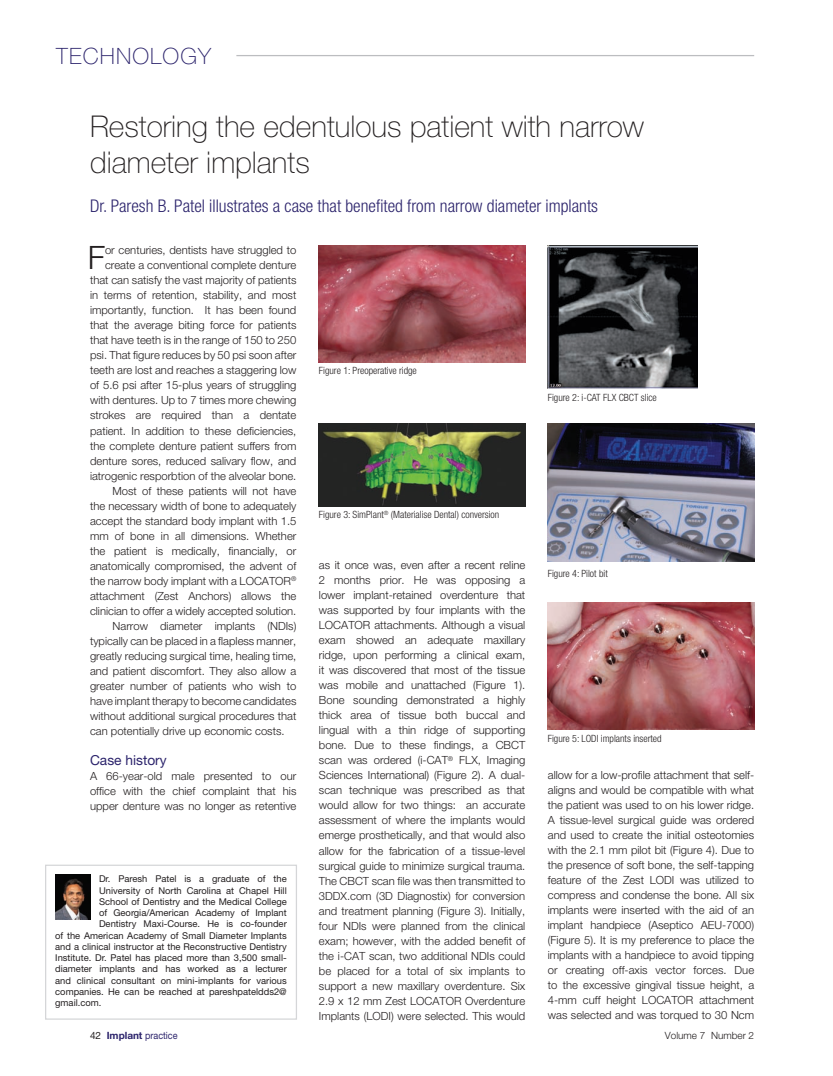
<style>
.page{position:relative;width:833px;height:1076px;background:#fff}
.page>*{position:absolute;margin:0;border:0;box-sizing:border-box;transform-origin:0 0}
.t1{font:300 32.25px "Helvetica Neue";color:#231f20}
.t2{font:100 30px/36px "Helvetica Neue";color:#231f20}
.t3{font:100 22.5px "Helvetica Neue";letter-spacing:.05em;color:#2c246c}
.t4{font:300 condensed 17.5px "Helvetica Neue";color:#2c246c}
.t5{font:13.75px "Helvetica Neue";color:#2c246c}
.t6{font:300 11.25px/15px "Helvetica Neue";color:#231f20;text-align:justify}
.t7{font:300 condensed 10px "Helvetica Neue";color:#231f20}
.t8{font:10px "Helvetica Neue";color:#2c246c;scale:.9 1}
.t9{font:300 10px "Helvetica Neue";color:#231f20}
.t10{font:9.38px "Helvetica Neue";color:#231f20}
.s1{color:#231f20}
.s2{font-weight:700}
</style>
<div class="page">
<hr style="left:236px;top:55px;width:518px;height:1px;background:#bcbdc0">
<img style="left:319px;top:245px;width:206px;height:117px">
<div style="left:45px;top:864px;width:252px;height:155px;border:1px solid #d5d6d8"></div>
<img style="left:548px;top:245px;width:150px;height:144px">
<img style="left:319px;top:424px;width:206px;height:82px">
<img style="left:548px;top:424px;width:206px;height:137px">
<img style="left:548px;top:602px;width:206px;height:127px">
<img style="left:55px;top:874px;width:35px;height:45px">
<p class="t3" style="left:56px;top:43px;width:156px">TECHNOLOGY</p>
<p class="t2" style="left:90px;top:108px;width:555px">Restoring the edentulous patient with narrow diameter implants</p>
<p class="t4" style="left:90px;top:195px;width:509px">Dr. Paresh B. Patel illustrates a case that benefited from narrow diameter implants</p>
<p class="t1" style="left:88px;top:238px;width:19px">F</p>
<p class="t6" style="left:105px;top:243px;width:193px">or centuries, dentists have struggled to</p>
<p class="t6" style="left:105px;top:258px;width:193px">create a conventional complete denture</p>
<p class="t6" style="left:90px;top:273px;width:208px">that can satisfy the vast majority of patients</p>
<p class="t6" style="left:90px;top:288px;width:208px">in terms of retention, stability, and most</p>
<p class="t6" style="left:90px;top:303px;width:208px">importantly, function. It has been found</p>
<p class="t6" style="left:90px;top:318px;width:208px">that the average biting force for patients</p>
<p class="t6" style="left:90px;top:333px;width:208px">that have teeth is in the range of 150 to 250</p>
<p class="t6" style="left:90px;top:348px;width:208px">psi. That figure reduces by 50 psi soon after</p>
<p class="t6" style="left:90px;top:363px;width:208px">teeth are lost and reaches a staggering low</p>
<p class="t6" style="left:90px;top:378px;width:208px">of 5.6 psi after 15-plus years of struggling</p>
<p class="t6" style="left:90px;top:393px;width:208px">with dentures. Up to 7 times more chewing</p>
<p class="t6" style="left:90px;top:408px;width:208px">strokes are required than a dentate</p>
<p class="t6" style="left:90px;top:423px;width:208px">patient. In addition to these deficiencies,</p>
<p class="t6" style="left:90px;top:438px;width:208px">the complete denture patient suffers from</p>
<p class="t6" style="left:90px;top:453px;width:208px">denture sores, reduced salivary flow, and</p>
<p class="t6" style="left:90px;top:468px;width:208px">iatrogenic resporbtion of the alveolar bone.</p>
<p class="t6" style="left:113px;top:483px;width:185px">Most of these patients will not have</p>
<p class="t6" style="left:90px;top:498px;width:208px">the necessary width of bone to adequately</p>
<p class="t6" style="left:90px;top:513px;width:208px">accept the standard body implant with 1.5</p>
<p class="t6" style="left:90px;top:528px;width:208px">mm of bone in all dimensions. Whether</p>
<p class="t6" style="left:90px;top:543px;width:208px">the patient is medically, financially, or</p>
<p class="t6" style="left:90px;top:558px;width:208px">anatomically compromised, the advent of</p>
<p class="t6" style="left:90px;top:573px;width:208px">the narrow body implant with a LOCATOR<sup>®</sup></p>
<p class="t6" style="left:90px;top:588px;width:208px">attachment (Zest Anchors) allows the</p>
<p class="t6" style="left:90px;top:603px;width:208px">clinician to offer a widely accepted solution.</p>
<p class="t6" style="left:113px;top:618px;width:185px">Narrow diameter implants (NDIs)</p>
<p class="t6" style="left:90px;top:633px;width:208px">typically can be placed in a flapless manner,</p>
<p class="t6" style="left:90px;top:648px;width:208px">greatly reducing surgical time, healing time,</p>
<p class="t6" style="left:90px;top:663px;width:208px">and patient discomfort. They also allow a</p>
<p class="t6" style="left:90px;top:678px;width:208px">greater number of patients who wish to</p>
<p class="t6" style="left:90px;top:693px;width:208px">have implant therapy to become candidates</p>
<p class="t6" style="left:90px;top:708px;width:208px">without additional surgical procedures that</p>
<p class="t6" style="left:90px;top:723px;width:196px">can potentially drive up economic costs.</p>
<p class="t5" style="left:90px;top:751px;width:78px">Case history</p>
<p class="t6" style="left:90px;top:768px;width:208px">A 66-year-old male presented to our office with the chief complaint that his upper denture was no longer as retentive</p>
<p class="t10" style="left:99px;top:873px;width:189px">Dr. Paresh Patel is a graduate of the</p>
<p class="t10" style="left:99px;top:884px;width:189px">University of North Carolina at Chapel Hill</p>
<p class="t10" style="left:99px;top:895px;width:189px">School of Dentistry and the Medical College</p>
<p class="t10" style="left:99px;top:907px;width:189px">of Georgia/American Academy of Implant</p>
<p class="t10" style="left:99px;top:918px;width:189px">Dentistry Maxi-Course. He is co-founder</p>
<p class="t10" style="left:55px;top:929px;width:233px">of the American Academy of Small Diameter Implants</p>
<p class="t10" style="left:55px;top:940px;width:233px">and a clinical instructor at the Reconstructive Dentistry</p>
<p class="t10" style="left:55px;top:952px;width:233px">Institute. Dr. Patel has placed more than 3,500 small-</p>
<p class="t10" style="left:55px;top:963px;width:233px">diameter implants and has worked as a lecturer</p>
<p class="t10" style="left:55px;top:974px;width:233px">and clinical consultant on mini-implants for various</p>
<p class="t10" style="left:55px;top:985px;width:233px">companies. He can be reached at pareshpateldds2@</p>
<p class="t10" style="left:55px;top:997px;width:48px">gmail.com.</p>
<p class="t7" style="left:319px;top:365px;width:99px">Figure 1: Preoperative ridge</p>
<p class="t7" style="left:548px;top:392px;width:110px">Figure 2: i-CAT FLX CBCT slice</p>
<p class="t7" style="left:319px;top:509px;width:182px">Figure 3: SimPlant<sup>®</sup> (Materialise Dental) conversion</p>
<p class="t6" style="left:319px;top:557px;width:208px">as it once was, even after a recent reline 2 months prior. He was opposing a lower implant-retained overdenture that was supported by four implants with the LOCATOR attachments. Although a visual exam showed an adequate maxillary ridge, upon performing a clinical exam, it was discovered that most of the tissue was mobile and unattached (Figure 1).<br>Bone sounding demonstrated a highly thick area of tissue both buccal and lingual with a thin ridge of supporting bone. Due to these findings, a CBCT scan was ordered (i-CAT<sup>®</sup> FLX, Imaging Sciences International) (Figure 2). A dual&shy;scan technique was prescribed as that would allow for two things: an accurate assessment of where the implants would emerge prosthetically, and that would also allow for the fabrication of a tissue-level surgical guide to minimize surgical trauma.<br>The CBCT scan file was then transmitted to 3DDX.com (3D Diagnostix) for conversion and treatment planning (Figure 3). Initially, four NDIs were planned from the clinical exam; however, with the added benefit of the i-CAT scan, two additional NDIs could be placed for a total of six implants to support a new maxillary overdenture. Six 2.9 x 12 mm Zest LOCATOR Overdenture Implants (LODI) were selected. This would</p>
<p class="t7" style="left:548px;top:568px;width:61px">Figure 4: Pilot bit</p>
<p class="t7" style="left:548px;top:732px;width:115px">Figure 5: LODI implants inserted</p>
<p class="t6" style="left:547px;top:767px;width:208px">allow for a low-profile attachment that self&shy;aligns and would be compatible with what the patient was used to on his lower ridge.<br>A tissue-level surgical guide was ordered and used to create the initial osteotomies with the 2.1 mm pilot bit (Figure 4). Due to the presence of soft bone, the self-tapping feature of the Zest LODI was utilized to compress and condense the bone. All six implants were inserted with the aid of an implant handpiece (Aseptico AEU-7000) (Figure 5). It is my preference to place the implants with a handpiece to avoid tipping or creating off-axis vector forces. Due to the excessive gingival tissue height, a 4-mm cuff height LOCATOR attachment was selected and was torqued to 30 Ncm</p>
<p class="t8" style="left:90px;top:1029px;width:99px"><span class="s1">42</span> <span class="s2">Implant</span> practice</p>
<p class="t9" style="left:664px;top:1028px;width:91px">Volume 7 Number 2</p>
</div>
